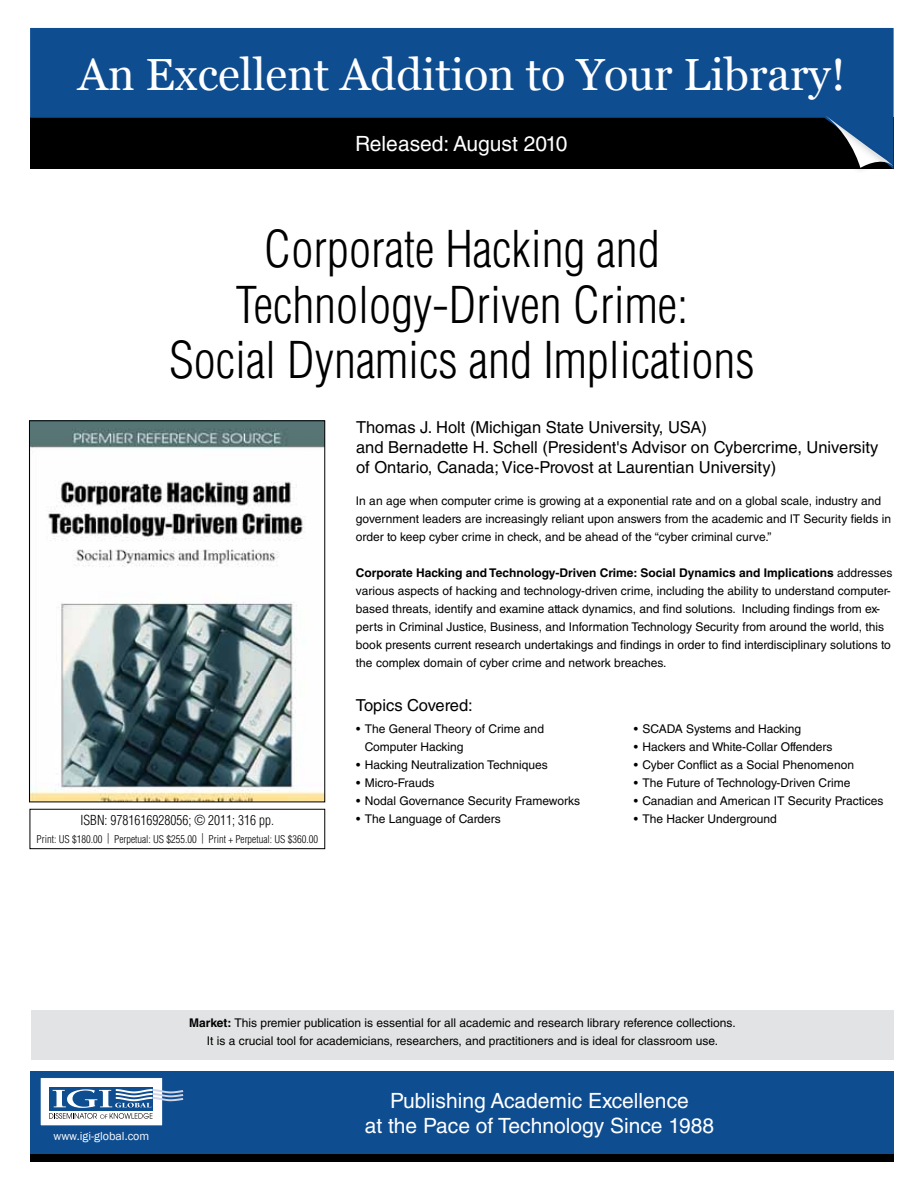
<style>
.page{position:relative;width:918px;height:1188px;background:#fff}
.page>*{position:absolute;margin:0;border:0;box-sizing:border-box;transform-origin:0 0}
.t1{font:300 condensed 49.5px/55.5px "Helvetica LT Std";color:#000;text-align:center}
.t2{font:45px "Vani";color:#fff}
.t3{font:21px/25.2px "Helvetica LT Std";color:#fff;text-align:center}
.t4{font:16.5px/19.8px "Helvetica LT Std";color:#000}
.t5{font:300 condensed 13.5px "Helvetica LT Std";color:#000}
.t6{font:12px/18px "Helvetica LT Std";color:#000}
.t7{font:12px "Franklin Gothic";color:#fff}
.t8{font:300 condensed 10.5px "Helvetica LT Std";color:#000}
.s1{font-weight:700}
</style>
<div class="page">
<div style="left:30px;top:1071px;width:864px;height:83px;background:#0f4d91"></div>
<div style="left:40px;top:1078px;width:123px;height:48px;background:#fff"></div>
<div style="left:40px;top:1077px;width:123px;height:49px;border:1px solid #0e4d90"></div>
<div style="left:49px;top:1087px;width:103px;height:23px;background:#0e4d90"></div>
<svg style="left:49px;top:1089px;width:134px;height:30px"></svg>
<svg style="left:30px;top:28px;width:864px;height:141px;background:#09325f"></svg>
<div style="left:816px;top:111px;width:78px;height:63px;background:#000;opacity:.2"></div>
<svg style="left:824px;top:115px;width:69px;height:53px;background:#2f4d6d"></svg>
<div style="left:31px;top:1010px;width:863px;height:50px;background:#e2e3e4"></div>
<img style="left:31px;top:423px;width:292px;height:377px">
<div style="left:29px;top:421px;width:296px;height:381px;border:1px solid #000"></div>
<div style="left:30px;top:809px;width:295px;height:40px;border:1px solid #000"></div>
<div style="left:30px;top:1154px;width:864px;height:8px;background:#000"></div>
<h2 class="t2" style="left:78px;top:48px;width:769px">An Excellent Addition to Your Library!</h2>
<h3 class="t3" style="left:355px;top:131px;width:214px">Released: August 2010</h3>
<h1 class="t1" style="left:169px;top:222px;width:587px">Corporate Hacking and<br>Technology-Driven Crime:<br>Social Dynamics and Implications</h1>
<h3 class="t4" style="left:356px;top:417px;width:524px">Thomas J. Holt (Michigan State University, USA)<br>and Bernadette H. Schell (President's Advisor on Cybercrime, University of Ontario, Canada; Vice-Provost at Laurentian University)</h3>
<p class="t6" style="left:356px;top:492px;width:537px">In an age when computer crime is growing at a exponential rate and on a global scale, industry and government leaders are increasingly reliant upon answers from the academic and IT Security fields in order to keep cyber crime in check, and be ahead of the “cyber criminal curve.”</p>
<p class="t6" style="left:356px;top:564px;width:538px"><span class="s1">Corporate Hacking and Technology-Driven Crime: Social Dynamics and Implications</span> addresses various aspects of hacking and technology-driven crime, including the ability to understand computer&shy;based threats, identify and examine attack dynamics, and find solutions. Including findings from ex&shy;perts in Criminal Justice, Business, and Information Technology Security from around the world, this book presents current research undertakings and findings in order to find interdisciplinary solutions to the complex domain of cyber crime and network breaches.</p>
<h3 class="t4" style="left:356px;top:695px;width:118px">Topics Covered:</h3>
<p class="t6" style="left:365px;top:720px;width:181px;text-indent:-9px">• The General Theory of Crime and<br>Computer Hacking</p>
<p class="t6" style="left:356px;top:756px;width:193px">• Hacking Neutralization Techniques</p>
<p class="t6" style="left:356px;top:774px;width:80px">• Micro-Frauds</p>
<p class="t6" style="left:356px;top:792px;width:226px">• Nodal Governance Security Frameworks</p>
<p class="t6" style="left:356px;top:810px;width:146px">• The Language of Carders</p>
<p class="t6" style="left:634px;top:720px;width:169px">• SCADA Systems and Hacking</p>
<p class="t6" style="left:634px;top:738px;width:200px">• Hackers and White-Collar Offenders</p>
<p class="t6" style="left:634px;top:756px;width:222px">• Cyber Conflict as a Social Phenomenon</p>
<p class="t6" style="left:634px;top:774px;width:218px">• The Future of Technology-Driven Crime</p>
<p class="t6" style="left:634px;top:792px;width:251px">• Canadian and American IT Security Practices</p>
<p class="t5" style="left:81px;top:812px;width:195px">ISBN: 9781616928056; © 2011; 316 pp.</p>
<p class="t6" style="left:634px;top:810px;width:144px">• The Hacker Underground</p>
<p class="t8" style="left:37px;top:832px;width:283px">Print: US $180.00 | Perpetual: US $255.00 | Print + Perpetual: US $360.00</p>
<p class="t7" style="left:53px;top:1128px;width:97px">www.igi-global.com</p>
<p class="t6" style="left:189px;top:1014px;width:548px;text-align:center"><span class="s1">Market:</span> This premier publication is essential for all academic and research library reference collections.<br>It is a crucial tool for academicians, researchers, and practitioners and is ideal for classroom use.</p>
<h3 class="t3" style="left:365px;top:1088px;width:351px">Publishing Academic Excellence<br>at the Pace of Technology Since 1988</h3>
</div>
